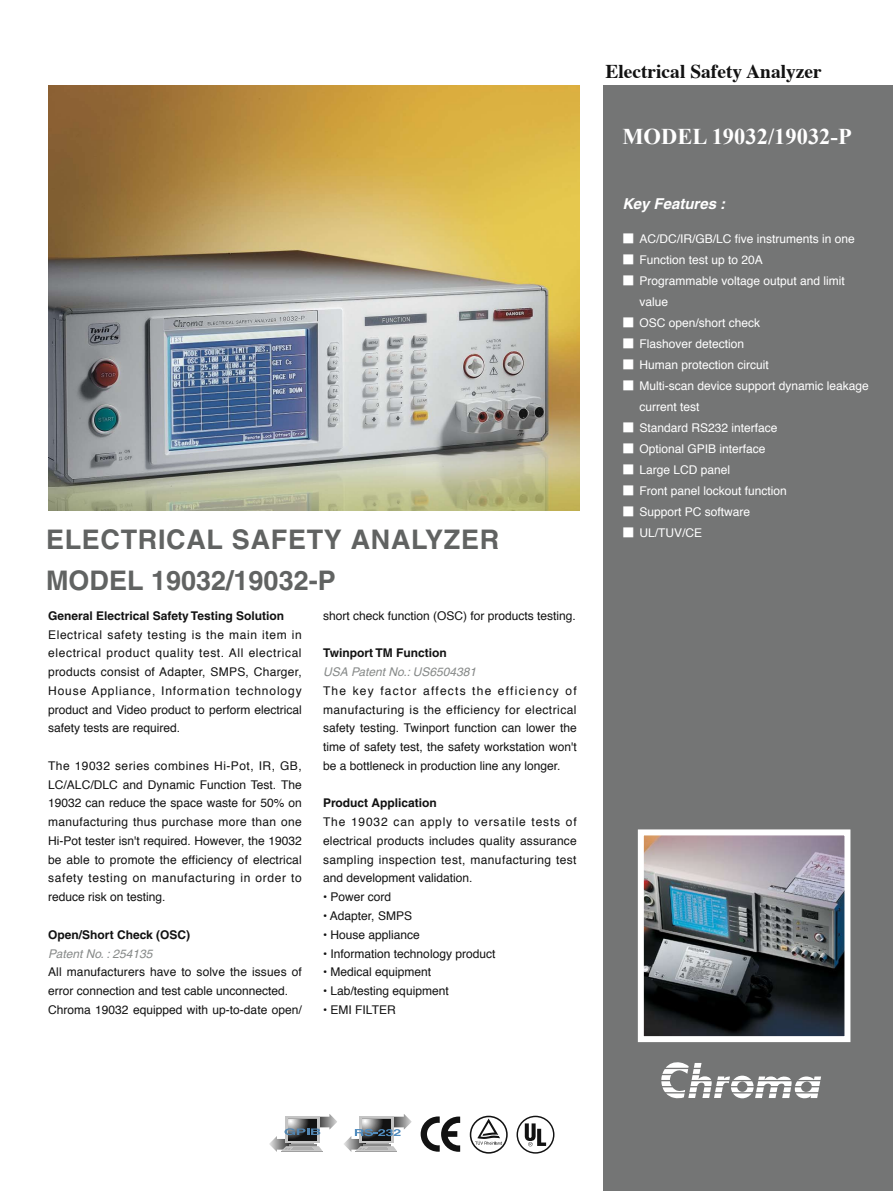
<style>
.page{position:relative;width:893px;height:1191px;background:#fff}
.page>*{position:absolute;margin:0;border:0;box-sizing:border-box;transform-origin:0 0}
.t1{font:700 27px "Helvetica";color:#616362}
.t2{font:700 22.5px "Times New Roman";color:#fff}
.t3{font:700 19.5px "Times";color:#121212}
.t4{font:italic 700 15px "Helvetica";color:#fff}
.t5{font:12px/18.8px "Helvetica";color:#121212;text-align:justify}
.t6{font:12px/20.7px "Helvetica";color:#fff}
.t7{font:700 12px "Helvetica";color:#121212}
.t8{font:italic 12px "Helvetica";color:#878a89}
.s1{font-family:"Lin Gothic";font-weight:700}
</style>
<div class="page">
<div style="left:604px;top:85px;width:289px;height:1106px;background:#747575"></div>
<svg style="left:661px;top:1062px;width:160px;height:36px"></svg>
<svg style="left:421px;top:1116px;width:39px;height:35px"></svg>
<svg style="left:269px;top:1114px;width:68px;height:38px"></svg>
<svg style="left:344px;top:1114px;width:68px;height:38px"></svg>
<svg style="left:470px;top:1115px;width:38px;height:38px"></svg>
<svg style="left:517px;top:1115px;width:37px;height:38px"></svg>
<img style="left:48px;top:85px;width:532px;height:425px">
<img style="left:645px;top:836px;width:198px;height:199px">
<div style="left:638px;top:829px;width:212px;height:213px;border:6px solid #fff"></div>
<h1 class="t1" style="left:46px;top:523px;width:37px">Electrical</h1>
<h1 class="t1" style="left:232px;top:523px;width:38px">Safet</h1>
<h1 class="t1" style="left:324px;top:523px;width:67px">y Anal</h1>
<h1 class="t1" style="left:425px;top:523px;width:38px">yzer</h1>
<h1 class="t1" style="left:46px;top:564px;width:291px">MODEL 19032/19032-P</h1>
<p class="t7" style="left:48px;top:608px;width:238px">General Electrical Safety Testing Solution</p>
<p class="t5" style="left:48px;top:624px;width:255px">Electrical safety testing is the main item in electrical product quality test. All electrical products consist of Adapter, SMPS, Charger, House Appliance, Information technology product and Video product to perform electrical safety tests are required.</p>
<p class="t5" style="left:48px;top:756px;width:255px">The 19032 series combines Hi-Pot, IR, GB, LC/ALC/DLC and Dynamic Function Test. The 19032 can reduce the space waste for 50% on manufacturing thus purchase more than one Hi-Pot tester isn't required. However, the 19032 be able to promote the efficiency of electrical safety testing on manufacturing in order to reduce risk on testing.</p>
<p class="t7" style="left:48px;top:927px;width:144px">Open/Short Check (OSC)</p>
<p class="t8" style="left:48px;top:946px;width:106px">Patent No. : 254135</p>
<p class="t5" style="left:48px;top:962px;width:255px;text-align:left">All manufacturers have to solve the issues of error connection and test cable unconnected.<br>Chroma 19032 equipped with up-to-date open/</p>
<p class="t5" style="left:323px;top:606px;width:254px">short check function (OSC) for products testing.</p>
<p class="t7" style="left:323px;top:646px;width:125px">Twinport TM Function</p>
<p class="t8" style="left:323px;top:665px;width:155px">USA Patent No.: US6504381</p>
<p class="t5" style="left:323px;top:681px;width:255px">The key factor affects the efficiency of manufacturing is the efficiency for electrical safety testing. Twinport function can lower the time of safety test, the safety workstation won't be a bottleneck in production line any longer.</p>
<p class="t7" style="left:323px;top:796px;width:115px">Product Application</p>
<p class="t5" style="left:323px;top:812px;width:255px">The 19032 can apply to versatile tests of electrical products includes quality assurance sampling inspection test, manufacturing test and development validation.</p>
<p class="t5" style="left:323px;top:887px;width:70px">• Power cord</p>
<p class="t5" style="left:323px;top:906px;width:90px">• Adapter, SMPS</p>
<p class="t5" style="left:323px;top:924px;width:98px">• House appliance</p>
<p class="t5" style="left:323px;top:943px;width:174px">• Information technology product</p>
<p class="t5" style="left:323px;top:962px;width:110px">• Medical equipment</p>
<p class="t5" style="left:323px;top:981px;width:127px">• Lab/testing equipment</p>
<p class="t5" style="left:323px;top:999px;width:74px">• EMI FILTER</p>
<h3 class="t3" style="left:605px;top:53px;width:218px">Electrical Safety Analyzer</h3>
<h2 class="t2" style="left:622px;top:124px;width:231px">MODEL 19032/19032-P</h2>
<p class="t4" style="left:622px;top:195px;width:104px">Key Features :</p>
<p class="t6" style="left:622px;top:228px;width:234px"><span class="s1">■</span> AC/DC/IR/GB/LC five instruments in one</p>
<p class="t6" style="left:622px;top:249px;width:142px"><span class="s1">■</span> Function test up to 20A</p>
<p class="t6" style="left:639px;top:270px;width:207px;text-indent:-17px"><span class="s1">■</span> Programmable voltage output and limit value</p>
<p class="t6" style="left:622px;top:312px;width:139px"><span class="s1">■</span> OSC open/short check</p>
<p class="t6" style="left:622px;top:333px;width:123px"><span class="s1">■</span> Flashover detection</p>
<p class="t6" style="left:622px;top:354px;width:148px"><span class="s1">■</span> Human protection circuit</p>
<p class="t6" style="left:639px;top:375px;width:231px;text-indent:-17px"><span class="s1">■</span> Multi-scan device support dynamic leakage current test</p>
<p class="t6" style="left:622px;top:417px;width:157px"><span class="s1">■</span> Standard RS232 interface</p>
<p class="t6" style="left:622px;top:438px;width:145px"><span class="s1">■</span> Optional GPIB interface</p>
<p class="t6" style="left:622px;top:459px;width:109px"><span class="s1">■</span> Large LCD panel</p>
<p class="t6" style="left:622px;top:480px;width:166px"><span class="s1">■</span> Front panel lockout function</p>
<p class="t6" style="left:622px;top:501px;width:129px"><span class="s1">■</span> Support PC software</p>
<p class="t6" style="left:622px;top:522px;width:81px"><span class="s1">■</span> UL/TUV/CE</p>
</div>
